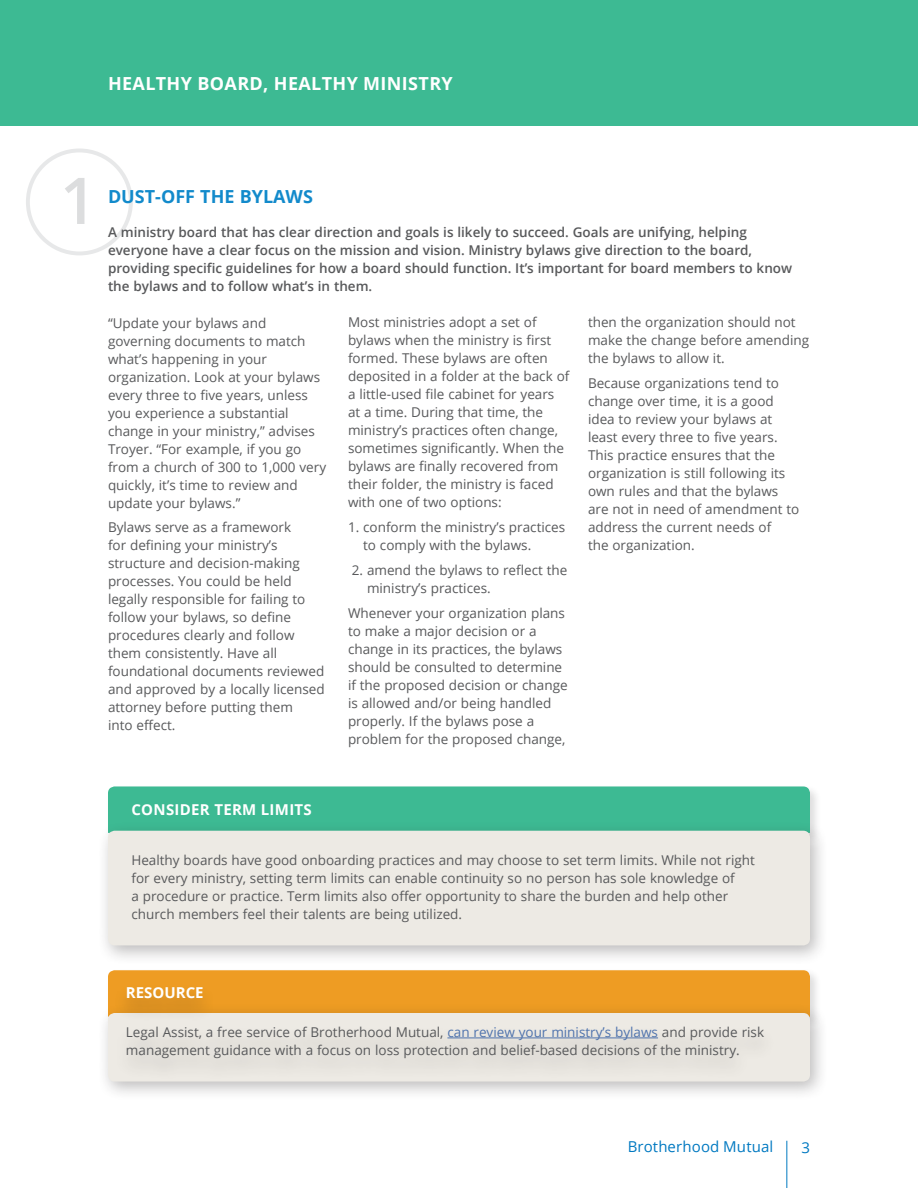
<style>
.page{position:relative;width:918px;height:1188px;background:#fff}
.page>*{position:absolute;margin:0;border:0;box-sizing:border-box;transform-origin:0 0}
.t1{font:600 64.5px "Open Sans";color:#dcddde}
.t2{font:700 18px "Open Sans";letter-spacing:.02em;color:#fff}
.t3{font:700 18px "Open Sans";color:#128acb}
.t4{font:15px "Open Sans";letter-spacing:.005em;color:#0079c1}
.t5{font:700 15px "Open Sans";letter-spacing:.02em;color:#fff}
.t6{font:700 15px "Open Sans";color:#fff}
.t7{font:13.5px/18px "Open Sans";color:#58595b}
.t8{font:600 13.5px/18px "Open Sans";color:#58595b}
.s1{color:#4f73ad}
</style>
<div class="page">
<hr style="left:786px;top:1141px;width:1px;height:47px;background:#0079c1">
<div style="left:26px;top:148px;width:107px;height:107px;border:4px solid #dcddde;border-radius:50%"></div>
<div style="left:106px;top:784px;width:716px;height:61px;background:#231f20;opacity:.15"></div>
<div style="left:108px;top:786px;width:702px;height:35px;background:#3dba93"></div>
<div style="left:97px;top:821px;width:732px;height:144px;background:#231f20;opacity:.3"></div>
<div style="left:108px;top:831px;width:702px;height:114px;background:#edeae4;border-radius:7px"></div>
<div style="left:0;top:0;width:918px;height:126px;background:#3dba93"></div>
<div style="left:106px;top:968px;width:716px;height:61px;background:#231f20;opacity:.15"></div>
<div style="left:108px;top:970px;width:702px;height:33px;background:#ee9c23"></div>
<div style="left:97px;top:1003px;width:732px;height:99px;background:#231f20;opacity:.3"></div>
<div style="left:108px;top:1013px;width:702px;height:69px;background:#edeae4;border-radius:7px"></div>
<div style="left:113px;top:984px;width:663px;height:98px;background:#231f20;opacity:.3"></div>
<hr style="left:447px;top:1038px;width:211px;height:1px;background:#4f73ad">
<h2 class="t2" style="left:108px;top:71px;width:346px">HEALTHY BOARD, HEALTHY MINISTRY</h2>
<h1 class="t1" style="left:60px;top:156px;width:38px">1</h1>
<h2 class="t3" style="left:108px;top:184px;width:206px">DUST-OFF THE BYLAWS</h2>
<p class="t8" style="left:108px;top:223px;width:686px">A ministry board that has clear direction and goals is likely to succeed. Goals are unifying, helping everyone have a clear focus on the mission and vision. Ministry bylaws give direction to the board, providing specific guidelines for how a board should function. It’s important for board members to know the bylaws and to follow what’s in them.</p>
<p class="t7" style="left:108px;top:313px;width:220px">“Update your bylaws and governing documents to match what’s happening in your organization. Look at your bylaws every three to five years, unless you experience a substantial change in your ministry,” advises<br>Troyer. “For example, if you go from a church of 300 to 1,000 very quickly, it’s time to review and update your bylaws.”</p>
<p class="t7" style="left:108px;top:518px;width:218px">Bylaws serve as a framework<br>for defining your ministry’s structure and decision-making processes. You could be held legally responsible for failing to follow your bylaws, so define procedures clearly and follow them consistently. Have all foundational documents reviewed and approved by a locally licensed attorney before putting them<br>into effect.</p>
<p class="t7" style="left:588px;top:313px;width:223px">then the organization should not make the change before amending the bylaws to allow it.</p>
<p class="t7" style="left:588px;top:374px;width:213px">Because organizations tend to change over time, it is a good idea to review your bylaws at least every three to five years.<br>This practice ensures that the organization is still following its own rules and that the bylaws are not in need of amendment to address the current needs of<br>the organization.</p>
<p class="t7" style="left:348px;top:313px;width:223px">Most ministries adopt a set of bylaws when the ministry is first formed. These bylaws are often deposited in a folder at the back of a little-used file cabinet for years at a time. During that time, the ministry’s practices often change, sometimes significantly. When the bylaws are finally recovered from their folder, the ministry is faced with one of two options:</p>
<p class="t7" style="left:363px;top:518px;width:204px;text-indent:-15px">1. conform the ministry’s practices to comply with the bylaws.</p>
<p class="t7" style="left:367px;top:561px;width:202px;text-indent:-15px">2. amend the bylaws to reflect the ministry’s practices.</p>
<p class="t7" style="left:348px;top:603px;width:221px">Whenever your organization plans to make a major decision or a change in its practices, the bylaws should be consulted to determine if the proposed decision or change is allowed and/or being handled properly. If the bylaws pose a problem for the proposed change,</p>
<p class="t5" style="left:131px;top:799px;width:182px">CONSIDER TERM LIMITS</p>
<p class="t7" style="left:131px;top:850px;width:625px">Healthy boards have good onboarding practices and may choose to set term limits. While not right for every ministry, setting term limits can enable continuity so no person has sole knowledge of<br>a procedure or practice. Term limits also offer opportunity to share the burden and help other church members feel their talents are being utilized.</p>
<p class="t6" style="left:126px;top:982px;width:79px">RESOURCE</p>
<p class="t7" style="left:126px;top:1023px;width:640px">Legal Assist, a free service of Brotherhood Mutual, <span class="s1">can review your ministry’s bylaws</span> and provide risk management guidance with a focus on loss protection and belief-based decisions of the ministry.</p>
<p class="t4" style="left:628px;top:1137px;width:147px">Brotherhood Mutual</p>
<p class="t4" style="left:801px;top:1137px;width:10px">3</p>
</div>
